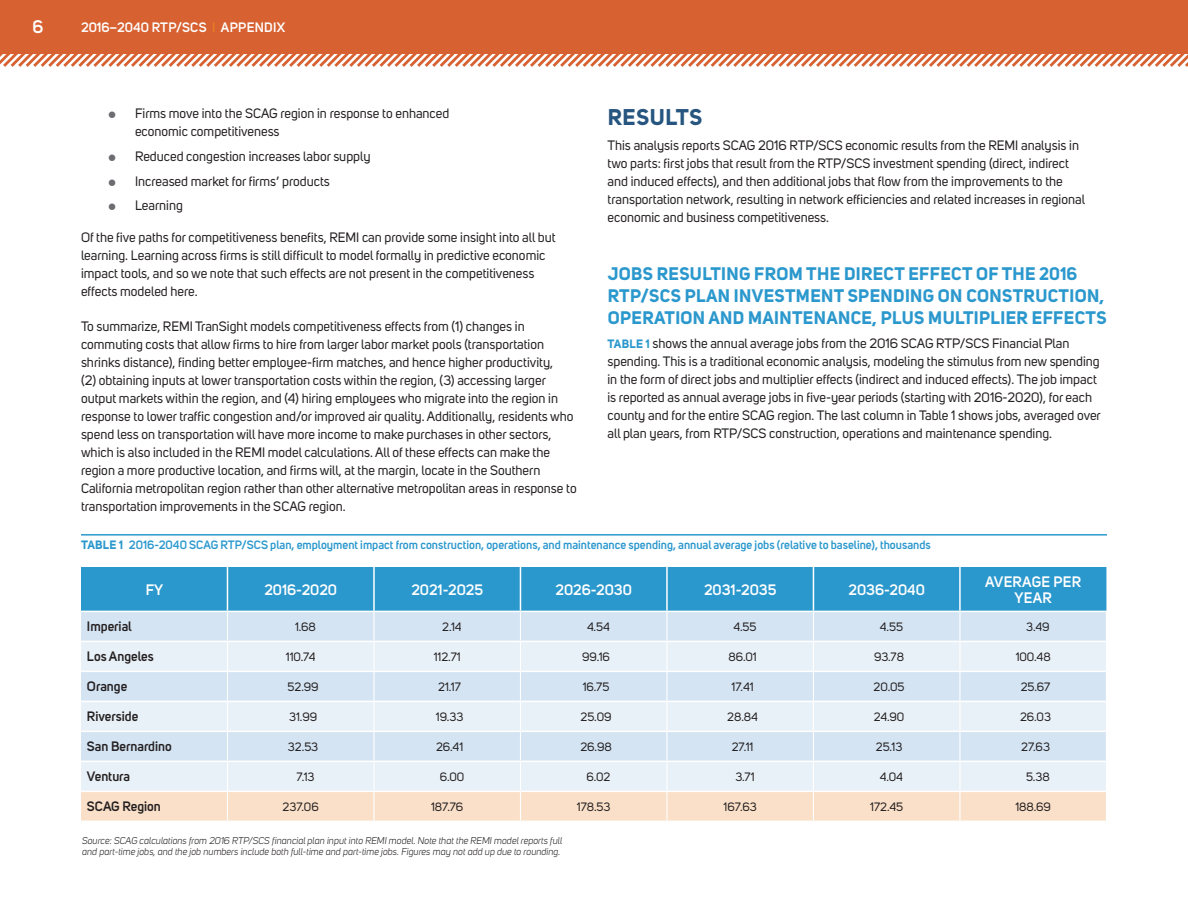
<style>
.page{position:relative;width:1188px;height:918px;background:#fff}
.page>*{position:absolute;margin:0;border:0;box-sizing:border-box;transform-origin:0 0}
.Heading_1{font:700 22.5px "Uni Sans";letter-spacing:.03em;color:#26557f}
.Heading_2{font:700 18px/21.6px "Uni Sans";letter-spacing:.02em;color:#2b98cd}
.t1{font:600 18px "Uni Sans";color:#fff}
.Table_Column_Heading{font:600 15px "Uni Sans";color:#fff}
.Table_Column_Heading-2{font:600 15px/16.5px "Uni Sans";letter-spacing:.02em;color:#fff;text-align:center}
.t2{font:13.5px/18px "Uni Sans";color:#231f20}
.Table_Row_Heading{font:600 13.5px "Uni Sans";color:#231f20}
.t3{font:600 13.5px "Uni Sans";letter-spacing:.02em;color:#fff}
.Table_BodyText{font:12px "Uni Sans";color:#231f20}
.t4{font:600 12px "Uni Sans";color:#2b98cd}
.t5{font:700 12px "Uni Sans";color:#2b98cd}
.Source{font:italic 9.75px/10.5px "Uni Sans";color:#231f20}
.s1{color:#e67d25}
.s2{font-weight:700;font-size:12px;color:#2b98cd}
.s3{font-weight:700}
</style>
<div class="page">
<div style="left:0;top:0;width:1188px;height:54px;background:#d76131"></div>
<svg style="left:0;top:54px;width:1188px;height:13px"></svg>
<div style="left:81px;top:567px;width:1025px;height:44px;background:#2b98cd"></div>
<hr style="left:373px;top:567px;width:2px;height:44px;background:#fff">
<hr style="left:520px;top:567px;width:1px;height:44px;background:#fff">
<hr style="left:666px;top:567px;width:2px;height:44px;background:#fff">
<hr style="left:813px;top:567px;width:1px;height:44px;background:#fff">
<hr style="left:959px;top:567px;width:2px;height:44px;background:#fff">
<hr style="left:227px;top:567px;width:1px;height:44px;background:#fff">
<svg style="left:81px;top:612px;width:1025px;height:209px;background:#e3eaef"></svg>
<hr style="left:227px;top:641px;width:147px;height:1px;background:#fff">
<hr style="left:374px;top:641px;width:146px;height:1px;background:#fff">
<hr style="left:520px;top:641px;width:147px;height:1px;background:#fff">
<hr style="left:667px;top:641px;width:146px;height:1px;background:#fff">
<hr style="left:813px;top:641px;width:147px;height:1px;background:#fff">
<hr style="left:960px;top:641px;width:146px;height:1px;background:#fff">
<hr style="left:81px;top:534px;width:1026px;height:2px;background:#2b98cd">
<h2 class="t1" style="left:32px;top:13px;width:12px">6</h2>
<p class="t3" style="left:81px;top:17px;width:206px">2016–2040 RTP/SCS <span class="s1">I</span> APPENDIX</p>
<p class="t2" style="left:135px;top:105px;width:316px">Firms move into the SCAG region in response to enhanced economic competitiveness</p>
<p class="t2" style="left:135px;top:147px;width:237px">Reduced congestion increases labor supply</p>
<p class="t2" style="left:135px;top:172px;width:196px">Increased market for firms’ products</p>
<p class="t2" style="left:135px;top:197px;width:49px">Learning</p>
<p class="t2" style="left:81px;top:228px;width:476px">Of the five paths for competitiveness benefits, REMI can provide some insight into all but learning. Learning across firms is still difficult to model formally in predictive economic impact tools, and so we note that such effects are not present in the competitiveness effects modeled here.</p>
<p class="t2" style="left:81px;top:317px;width:497px">To summarize, REMI TranSight models competitiveness effects from (1) changes in commuting costs that allow firms to hire from larger labor market pools (transportation shrinks distance), finding better employee-firm matches, and hence higher productivity,<br>(2) obtaining inputs at lower transportation costs within the region, (3) accessing larger output markets within the region, and (4) hiring employees who migrate into the region in response to lower traffic congestion and/or improved air quality. Additionally, residents who spend less on transportation will have more income to make purchases in other sectors, which is also included in the REMI model calculations. All of these effects can make the region a more productive location, and firms will, at the margin, locate in the Southern California metropolitan region rather than other alternative metropolitan areas in response to transportation improvements in the SCAG region.</p>
<p class="Heading_1" style="left:608px;top:103px;width:96px">RESULTS</p>
<p class="t2" style="left:608px;top:136px;width:479px">This analysis reports SCAG 2016 RTP/SCS economic results from the REMI analysis in two parts: first jobs that result from the RTP/SCS investment spending (direct, indirect and induced effects), and then additional jobs that flow from the improvements to the transportation network, resulting in network efficiencies and related increases in regional economic and business competitiveness.</p>
<p class="Heading_2" style="left:608px;top:263px;width:500px">JOBS RESULTING FROM THE DIRECT EFFECT OF THE 2016<br>RTP/SCS PLAN INVESTMENT SPENDING ON CONSTRUCTION,<br>OPERATION AND MAINTENANCE, PLUS MULTIPLIER EFFECTS</p>
<p class="t2" style="left:608px;top:335px;width:495px"><span class="s2">TABLE 1</span> shows the annual average jobs from the 2016 SCAG RTP/SCS Financial Plan spending. This is a traditional economic analysis, modeling the stimulus from new spending in the form of direct jobs and multiplier effects (indirect and induced effects). The job impact is reported as annual average jobs in five-year periods (starting with 2016-2020), for each county and for the entire SCAG region. The last column in Table 1 shows jobs, averaged over all plan years, from RTP/SCS construction, operations and maintenance spending.</p>
<p class="t5" style="left:81px;top:537px;width:15px">Table</p>
<p class="t4" style="left:119px;top:536px;width:814px"><span class="s3">1</span> 2016-2040 SCAG RTP/SCS plan, employment impact from construction, operations, and maintenance spending, annual average jobs (relative to baseline), thousands</p>
<p class="Table_Column_Heading" style="left:146px;top:578px;width:19px">FY</p>
<p class="Table_Column_Heading" style="left:264px;top:578px;width:74px">2016-2020</p>
<p class="Table_Column_Heading" style="left:411px;top:578px;width:73px">2021-2025</p>
<p class="Table_Column_Heading" style="left:556px;top:578px;width:78px">2026-2030</p>
<p class="Table_Column_Heading" style="left:704px;top:578px;width:74px">2031-2035</p>
<p class="Table_Column_Heading" style="left:849px;top:578px;width:78px">2036-2040</p>
<p class="Table_Column_Heading-2" style="left:985px;top:572px;width:98px">AVERAGE PER<br>YEAR</p>
<p class="Table_Row_Heading" style="left:87px;top:617px;width:46px">Imperial</p>
<p class="Table_BodyText" style="left:295px;top:620px;width:22px">1.68</p>
<p class="Table_BodyText" style="left:442px;top:620px;width:21px">2.14</p>
<p class="Table_BodyText" style="left:587px;top:620px;width:24px">4.54</p>
<p class="Table_BodyText" style="left:733px;top:620px;width:25px">4.55</p>
<p class="Table_BodyText" style="left:880px;top:620px;width:25px">4.55</p>
<p class="Table_BodyText" style="left:1026px;top:620px;width:25px">3.49</p>
<p class="Table_Row_Heading" style="left:87px;top:647px;width:68px">Los Angeles</p>
<p class="Table_BodyText" style="left:286px;top:650px;width:31px">110.74</p>
<p class="Table_BodyText" style="left:434px;top:650px;width:28px">112.71</p>
<p class="Table_BodyText" style="left:582px;top:650px;width:29px">99.16</p>
<p class="Table_BodyText" style="left:728px;top:650px;width:30px">86.01</p>
<p class="Table_BodyText" style="left:874px;top:650px;width:32px">93.78</p>
<p class="Table_BodyText" style="left:1016px;top:650px;width:37px">100.48</p>
<p class="Table_Row_Heading" style="left:87px;top:677px;width:42px">Orange</p>
<p class="Table_BodyText" style="left:288px;top:680px;width:33px">52.99</p>
<p class="Table_BodyText" style="left:438px;top:680px;width:24px">21.17</p>
<p class="Table_BodyText" style="left:583px;top:680px;width:28px">16.75</p>
<p class="Table_BodyText" style="left:732px;top:680px;width:23px">17.41</p>
<p class="Table_BodyText" style="left:874px;top:680px;width:32px">20.05</p>
<p class="Table_BodyText" style="left:1021px;top:680px;width:31px">25.67</p>
<p class="Table_Row_Heading" style="left:87px;top:707px;width:53px">Riverside</p>
<p class="Table_BodyText" style="left:289px;top:710px;width:30px">31.99</p>
<p class="Table_BodyText" style="left:436px;top:710px;width:29px">19.33</p>
<p class="Table_BodyText" style="left:581px;top:710px;width:32px">25.09</p>
<p class="Table_BodyText" style="left:727px;top:710px;width:32px">28.84</p>
<p class="Table_BodyText" style="left:874px;top:710px;width:32px">24.90</p>
<p class="Table_BodyText" style="left:1020px;top:710px;width:32px">26.03</p>
<p class="Table_Row_Heading" style="left:87px;top:737px;width:86px">San Bernardino</p>
<p class="Table_BodyText" style="left:288px;top:740px;width:32px">32.53</p>
<p class="Table_BodyText" style="left:436px;top:740px;width:29px">26.41</p>
<p class="Table_BodyText" style="left:580px;top:740px;width:33px">26.98</p>
<p class="Table_BodyText" style="left:732px;top:740px;width:23px">27.11</p>
<p class="Table_BodyText" style="left:876px;top:740px;width:28px">25.13</p>
<p class="Table_BodyText" style="left:1021px;top:740px;width:30px">27.63</p>
<p class="Table_Row_Heading" style="left:87px;top:767px;width:45px">Ventura</p>
<p class="Table_BodyText" style="left:297px;top:770px;width:19px">7.13</p>
<p class="Table_BodyText" style="left:440px;top:770px;width:26px">6.00</p>
<p class="Table_BodyText" style="left:587px;top:770px;width:25px">6.02</p>
<p class="Table_BodyText" style="left:735px;top:770px;width:21px">3.71</p>
<p class="Table_BodyText" style="left:880px;top:770px;width:25px">4.04</p>
<p class="Table_BodyText" style="left:1026px;top:770px;width:25px">5.38</p>
<p class="Table_Row_Heading" style="left:87px;top:797px;width:75px">SCAG Region</p>
<p class="Table_BodyText" style="left:283px;top:800px;width:38px">237.06</p>
<p class="Table_BodyText" style="left:431px;top:800px;width:34px">187.76</p>
<p class="Table_BodyText" style="left:577px;top:800px;width:35px">178.53</p>
<p class="Table_BodyText" style="left:724px;top:800px;width:35px">167.63</p>
<p class="Table_BodyText" style="left:870px;top:800px;width:34px">172.45</p>
<p class="Table_BodyText" style="left:1015px;top:800px;width:37px">188.69</p>
<p class="Source" style="left:82px;top:836px;width:482px">Source: SCAG calculations from 2016 RTP/SCS financial plan input into REMI model. Note that the REMI model reports full and part-time jobs, and the job numbers include both full-time and part-time jobs. Figures may not add up due to rounding.</p>
</div>
